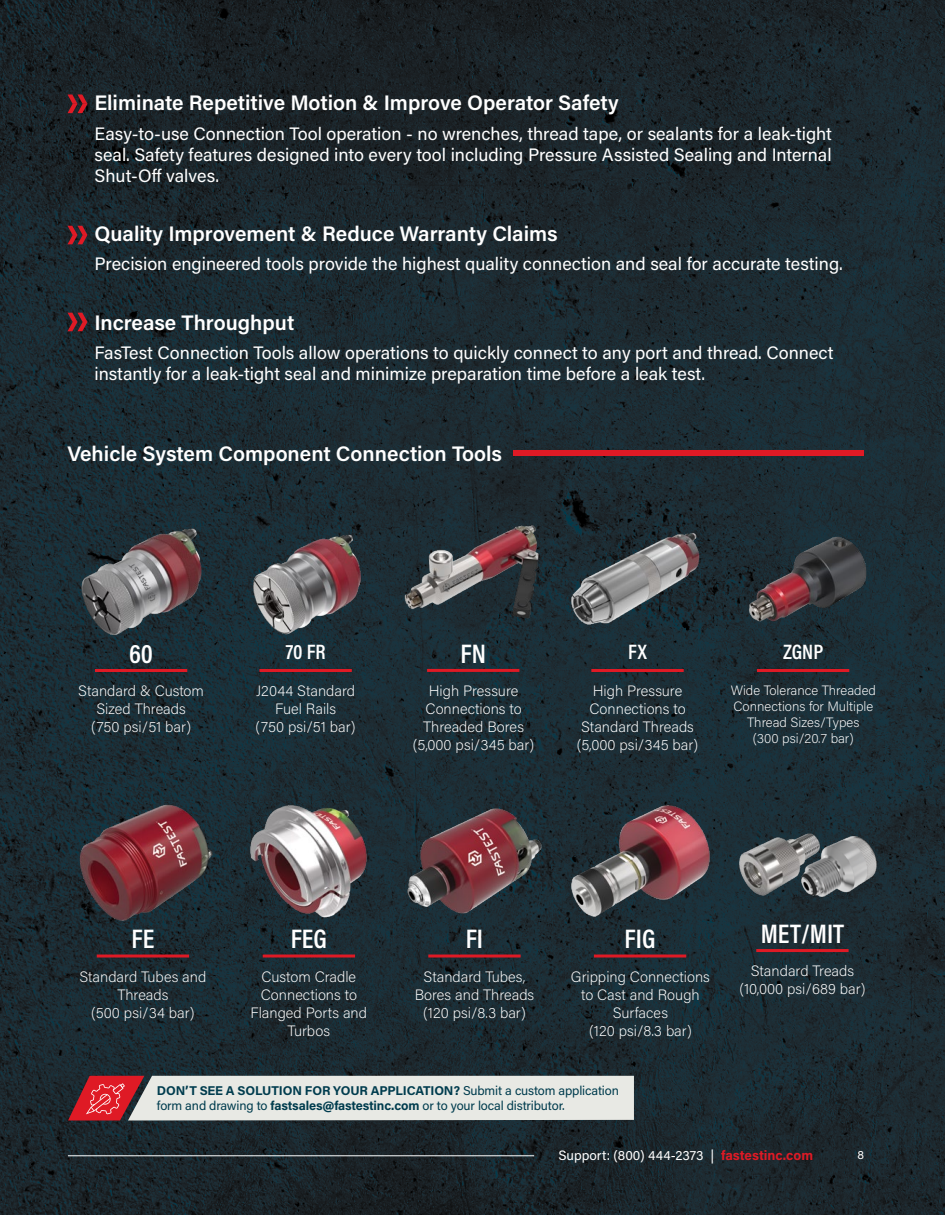
<style>
.page{position:relative;width:945px;height:1215px;background:#fff}
.page>*{position:absolute;margin:0;border:0;box-sizing:border-box;transform-origin:0 0}
.t1{font:600 27px "Acumin Pro Cond";color:#fff}
.t2{font:600 21px "Acumin Pro";color:#fff}
.t3{font:600 21px "Acumin Pro Cond";color:#fff}
.t4{font:18px/21px "Acumin Pro";color:#fff;text-align:justify}
.t5{font:200 15px/18px "Acumin Pro";color:#fff;text-align:center}
.t6{font:200 13.5px/16.2px "Acumin Pro";color:#fff;text-align:center}
.t7{font:13.5px "Acumin Pro";color:#fff}
.t8{font:12.75px/15px "Acumin Pro";letter-spacing:-.01em;color:#003c4e}
.t9{font:12px "Acumin Pro";color:#fff}
.s1{font-weight:700}
.s2{font-weight:700;color:#df1a25}
</style>
<div class="page">
<img style="left:0;top:0;width:945px;height:1215px">
<img style="left:69px;top:787px;width:147px;height:147px">
<hr style="left:97px;top:955px;width:92px;height:3px;background:#df1a25">
<img style="left:235px;top:787px;width:147px;height:147px">
<hr style="left:263px;top:955px;width:92px;height:3px;background:#df1a25">
<img style="left:401px;top:787px;width:147px;height:147px">
<hr style="left:428px;top:955px;width:93px;height:3px;background:#df1a25">
<img style="left:567px;top:787px;width:147px;height:147px">
<hr style="left:594px;top:955px;width:92px;height:3px;background:#df1a25">
<hr style="left:259px;top:669px;width:93px;height:3px;background:#df1a25">
<img style="left:232px;top:508px;width:148px;height:148px">
<div style="left:513px;top:450px;width:351px;height:6px;background:#df1a25"></div>
<svg style="left:68px;top:94px;width:19px;height:19px"></svg>
<svg style="left:68px;top:226px;width:19px;height:18px"></svg>
<svg style="left:68px;top:313px;width:19px;height:18px"></svg>
<img style="left:68px;top:508px;width:147px;height:147px">
<hr style="left:95px;top:669px;width:92px;height:3px;background:#df1a25">
<img style="left:400px;top:501px;width:147px;height:147px">
<hr style="left:427px;top:669px;width:92px;height:3px;background:#df1a25">
<hr style="left:756px;top:949px;width:93px;height:3px;background:#df1a25">
<img style="left:730px;top:525px;width:147px;height:131px">
<hr style="left:757px;top:669px;width:92px;height:3px;background:#df1a25">
<hr style="left:591px;top:669px;width:93px;height:3px;background:#df1a25">
<img style="left:570px;top:510px;width:145px;height:147px">
<img style="left:780px;top:821px;width:121px;height:97px">
<img style="left:719px;top:815px;width:121px;height:98px">
<svg style="left:68px;top:1076px;width:566px;height:44px;background:#e0d0cd"></svg>
<hr style="left:68px;top:1155px;width:466px;height:1px;background:#fff">
<p class="t2" style="left:94px;top:88px;width:526px">Eliminate Repetitive Motion &amp; Improve Operator Safety</p>
<p class="t4" style="left:94px;top:122px;width:739px">Easy-to-use Connection Tool operation - no wrenches, thread tape, or sealants for a leak-tight seal. Safety features designed into every tool including Pressure Assisted Sealing and Internal Shut-Off valves.</p>
<p class="t2" style="left:94px;top:219px;width:465px">Quality Improvement &amp; Reduce Warranty Claims</p>
<p class="t4" style="left:94px;top:253px;width:750px">Precision engineered tools provide the highest quality connection and seal for accurate testing.</p>
<p class="t2" style="left:94px;top:308px;width:201px">Increase Throughput</p>
<p class="t4" style="left:94px;top:342px;width:741px">FasTest Connection Tools allow operations to quickly connect to any port and thread. Connect instantly for a leak-tight seal and minimize preparation time before a leak test.</p>
<p class="t2" style="left:68px;top:439px;width:436px">Vehicle System Component Connection Tools</p>
<h1 class="t1" style="left:129px;top:636px;width:26px">60</h1>
<p class="t5" style="left:78px;top:681px;width:127px">Standard &amp; Custom<br>Sized Threads<br>(750 psi/51 bar)</p>
<p class="t3" style="left:286px;top:638px;width:41px">70 FR</p>
<p class="t5" style="left:256px;top:681px;width:101px">J2044 Standard<br>Fuel Rails<br>(750 psi/51 bar)</p>
<h1 class="t1" style="left:461px;top:636px;width:27px">FN</h1>
<p class="t5" style="left:413px;top:681px;width:123px">High Pressure<br>Connections to<br>Threaded Bores (5,000 psi/345 bar)</p>
<p class="t3" style="left:628px;top:638px;width:20px">FX</p>
<p class="t5" style="left:577px;top:681px;width:123px">High Pressure<br>Connections to<br>Standard Threads (5,000 psi/345 bar)</p>
<p class="t3" style="left:783px;top:638px;width:42px">ZGNP</p>
<p class="t6" style="left:731px;top:682px;width:147px">Wide Tolerance Threaded<br>Connections for Multiple<br>Thread Sizes/Types<br>(300 psi/20.7 bar)</p>
<h1 class="t1" style="left:131px;top:921px;width:24px">FE</h1>
<p class="t5" style="left:79px;top:967px;width:129px">Standard Tubes and<br>Threads<br>(500 psi/34 bar)</p>
<h1 class="t1" style="left:291px;top:921px;width:38px">FEG</h1>
<p class="t5" style="left:251px;top:967px;width:118px">Custom Cradle<br>Connections to<br>Flanged Ports and<br>Turbos</p>
<h1 class="t1" style="left:466px;top:921px;width:19px">FI</h1>
<p class="t5" style="left:415px;top:967px;width:121px">Standard Tubes,<br>Bores and Threads (120 psi/8.3 bar)</p>
<h1 class="t1" style="left:625px;top:921px;width:32px">FIG</h1>
<p class="t5" style="left:571px;top:967px;width:141px">Gripping Connections to Cast and Rough<br>Surfaces<br>(120 psi/8.3 bar)</p>
<h1 class="t1" style="left:761px;top:916px;width:85px">MET/MIT</h1>
<p class="t5" style="left:739px;top:961px;width:128px">Standard Treads (10,000 psi/689 bar)</p>
<p class="t8" style="left:157px;top:1083px;width:463px"><span class="s1">DON’T SEE A SOLUTION FOR YOUR APPLICATION?</span> Submit a custom application form and drawing to <span class="s1">fastsales@fastestinc.com</span> or to your local distributor.</p>
<p class="t7" style="left:558px;top:1146px;width:256px">Support: (800) 444-2373 | <span class="s2">fastestinc.com</span></p>
<p class="t9" style="left:857px;top:1146px;width:8px">8</p>
</div>
